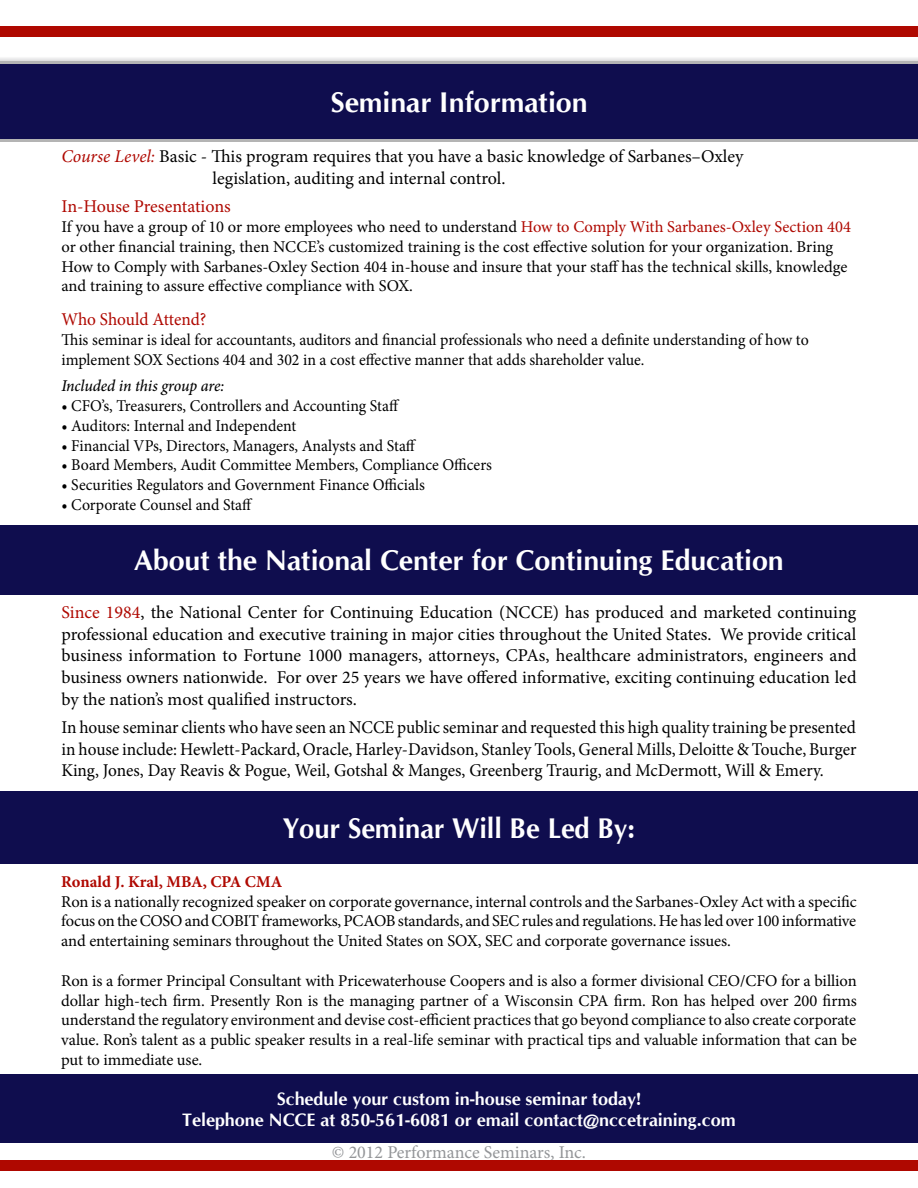
<style>
.page{position:relative;width:918px;height:1188px;background:#fff}
.page>*{position:absolute;margin:0;border:0;box-sizing:border-box;transform-origin:0 0}
.t1{font:700 28.5px "CG Omega";color:#fff}
.t2{font:700 28.5px "CG Omega";color:#fff;scale:.96 1}
.t3{font:18px/21.6px "Minion Pro";color:#000;text-align:justify}
.t4{font:18px/21.6px "Minion Pro";color:#000;text-align:justify;scale:.96 1}
.t5{font:700 18px/21.6px "CG Omega";color:#fff;text-align:center}
.t6{font:18px "Minion Pro";color:#939598}
.t7{font:18px "Minion Pro";letter-spacing:-.005em;color:#af0800}
.t8{font:18px "Minion Pro";letter-spacing:-.005em;color:#af0800;scale:.96 1}
.t9{font:16.5px/19.8px "Minion Pro";letter-spacing:-.005em;color:#000;text-align:justify}
.t10{font:16.5px/19.8px "Minion Pro";letter-spacing:-.005em;color:#000;scale:.96 1}
.t11{font:700 16.5px "Minion Pro";color:#af0800}
.t12{font:italic 500 16.5px "Minion Pro";letter-spacing:-.01em;color:#000;scale:.96 1}
.s1{font-style:italic;color:#af0800}
.s2{color:#af0800}
</style>
<div class="page">
<div style="left:0;top:1075px;width:918px;height:68px;background:#0f0d4e"></div>
<div style="left:0;top:1160px;width:918px;height:11px;background:#af0800"></div>
<hr style="left:0;top:58px;width:918px;height:2px;background:#eaeaeb">
<div style="left:0;top:26px;width:918px;height:11px;background:#af0800"></div>
<div style="left:0;top:61px;width:918px;height:81px;background:linear-gradient(to right,#b4b4b4,#b4b4b4)"></div>
<div style="left:0;top:64px;width:918px;height:74px;background:#0f0d4e"></div>
<div style="left:0;top:525px;width:918px;height:70px;background:#0f0d4e"></div>
<div style="left:0;top:792px;width:918px;height:72px;background:#0f0d4e"></div>
<h1 class="t1" style="left:331px;top:84px;width:258px">Seminar Information</h1>
<p class="t3" style="left:213px;top:146px;width:532px;text-indent:-151px"><span class="s1">Course Level:</span> Basic - This program requires that you have a basic knowledge of Sarbanes–Oxley legislation, auditing and internal control.</p>
<p class="t7" style="left:62px;top:194px;width:171px">In-House Presentations</p>
<p class="t9" style="left:62px;top:217px;width:791px;text-align:left">If you have a group of 10 or more employees who need to understand <span class="s2">How to Comply With Sarbanes-Oxley Section 404 </span>or other financial training, then NCCE’s customized training is the cost effective solution for your organization. Bring How to Comply with Sarbanes-Oxley Section 404 in-house and insure that your staff has the technical skills, knowledge and training to assure effective compliance with SOX.</p>
<p class="t8" style="left:62px;top:307px;width:152px">Who Should Attend?</p>
<p class="t10" style="left:62px;top:330px;width:780px">This seminar is ideal for accountants, auditors and financial professionals who need a definite understanding of how to implement SOX Sections 404 and 302 in a cost effective manner that adds shareholder value.</p>
<p class="t12" style="left:62px;top:375px;width:171px">Included in this group are:</p>
<p class="t10" style="left:62px;top:396px;width:353px">• CFO’s, Treasurers, Controllers and Accounting Staff</p>
<p class="t10" style="left:62px;top:416px;width:246px">• Auditors: Internal and Independent</p>
<p class="t10" style="left:62px;top:436px;width:371px">• Financial VPs, Directors, Managers, Analysts and Staff</p>
<p class="t10" style="left:62px;top:455px;width:450px">• Board Members, Audit Committee Members, Compliance Officers</p>
<p class="t10" style="left:62px;top:475px;width:380px">• Securities Regulators and Government Finance Officials</p>
<p class="t10" style="left:62px;top:495px;width:200px">• Corporate Counsel and Staff</p>
<h1 class="t1" style="left:134px;top:543px;width:651px">About the National Center for Continuing Education</h1>
<p class="t3" style="left:62px;top:602px;width:797px"><span class="s2">Since 1984</span>, the National Center for Continuing Education (NCCE) has produced and marketed continuing professional education and executive training in major cities throughout the United States. We provide critical business information to Fortune 1000 managers, attorneys, CPAs, healthcare administrators, engineers and business owners nationwide. For over 25 years we have offered informative, exciting continuing education led by the nation’s most qualified instructors.</p>
<p class="t4" style="left:62px;top:716px;width:830px">In house seminar clients who have seen an NCCE public seminar and requested this high quality training be presented in house include: Hewlett-Packard, Oracle, Harley-Davidson, Stanley Tools, General Mills, Deloitte &amp; Touche, Burger King, Jones, Day Reavis &amp; Pogue, Weil, Gotshal &amp; Manges, Greenberg Traurig, and McDermott, Will &amp; Emery.</p>
<h1 class="t2" style="left:283px;top:811px;width:369px">Your Seminar Will Be Led By:</h1>
<p class="t11" style="left:61px;top:870px;width:223px">Ronald J. Kral, MBA, CPA CMA</p>
<p class="t9" style="left:61px;top:892px;width:797px">Ron is a nationally recognized speaker on corporate governance, internal controls and the Sarbanes-Oxley Act with a specific focus on the COSO and COBIT frameworks, PCAOB standards, and SEC rules and regulations. He has led over 100 informative and entertaining seminars throughout the United States on SOX, SEC and corporate governance issues.</p>
<p class="t9" style="left:61px;top:971px;width:797px">Ron is a former Principal Consultant with Pricewaterhouse Coopers and is also a former divisional CEO/CFO for a billion dollar high-tech firm. Presently Ron is the managing partner of a Wisconsin CPA firm. Ron has helped over 200 firms understand the regulatory environment and devise cost-efficient practices that go beyond compliance to also create corporate value. Ron’s talent as a public speaker results in a real-life seminar with practical tips and valuable information that can be put to immediate use.</p>
<p class="t5" style="left:182px;top:1088px;width:555px">Schedule your custom in-house seminar today!<br>Telephone NCCE at 850-561-6081 or email contact@nccetraining.com</p>
<p class="t6" style="left:332px;top:1140px;width:256px">© 2012 Performance Seminars, Inc.</p>
</div>
